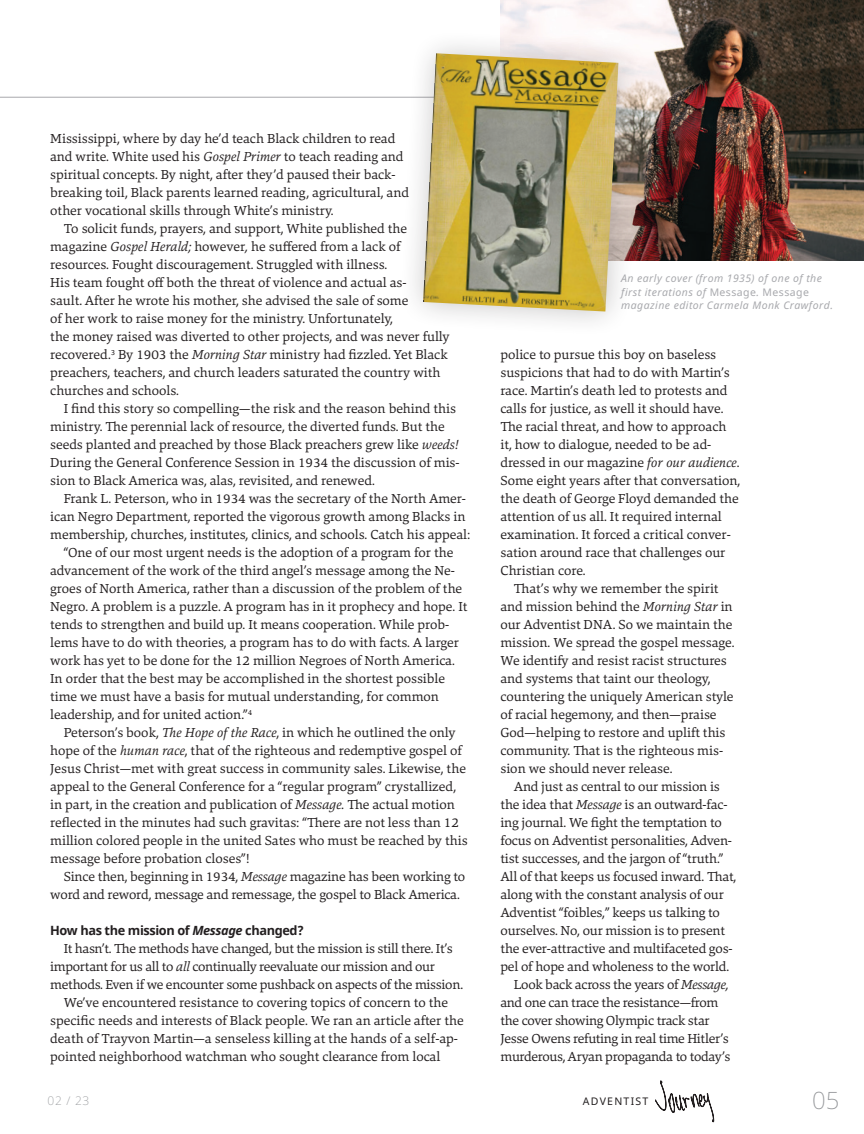
<style>
.page{position:relative;width:864px;height:1134px;background:#fff}
.page>*{position:absolute;margin:0;border:0;box-sizing:border-box;transform-origin:0 0}
.t1{font:200 23.85px "Noto Sans";color:#939598}
.Body_Copy{font:13.5px/18px "Danton";color:#231f20}
.Body_Copy-2{font:13.5px/18px "Danton";letter-spacing:-.02em;color:#231f20}
.interview_question{font:700 12.75px "Noto Sans";letter-spacing:-.03em;color:#231f20}
.t2{font:200 12px "Noto Sans";color:#939598}
.Photo_Credit{font:italic 10.5px/13.5px "Noto Sans";letter-spacing:.04em;color:#a8a9ad}
.t3{font:10.5px "Noto Sans";letter-spacing:.12em;color:#231f20}
.s1{font-style:italic}
.s2{font-style:normal}
</style>
<div class="page">
<svg style="left:655px;top:1080px;width:59px;height:43px"></svg>
<img style="left:500px;top:0;width:364px;height:260px">
<div style="left:399px;top:29px;width:246px;height:309px;background:#231f20;opacity:.25"></div>
<img style="left:423px;top:53px;width:195px;height:259px">
<p class="Body_Copy" style="left:50px;top:130px;width:360px">Mississippi, where by day he’d teach Black children to read and write. White used his <span class="s1">Gospel Primer</span> to teach reading and spiritual concepts. By night, after they’d paused their back&shy;breaking toil, Black parents learned reading, agricultural, and other vocational skills through White’s ministry.</p>
<p class="Body_Copy" style="left:50px;top:220px;width:401px;text-indent:14px">To solicit funds, prayers, and support, White published the magazine <span class="s1">Gospel Herald;</span> however<span class="s1">,</span> he suffered from a lack of resources. Fought discouragement. Struggled with illness.<br>His team fought off both the threat of violence and actual as-<br>sault. After he wrote his mother, she advised the sale of some<br>of her work to raise money for the ministry. Unfortunately,<br>the money raised was diverted to other projects, and was never fully recovered.<sup>3</sup> By 1903 the <span class="s1">Morning Star</span> ministry had fizzled. Yet Black preachers, teachers, and church leaders saturated the country with churches and schools.</p>
<p class="Body_Copy" style="left:50px;top:400px;width:411px;text-indent:14px">I find this story so compelling—the risk and the reason behind this ministry. The perennial lack of resource, the diverted funds. But the seeds planted and preached by those Black preachers grew like <span class="s1">weeds!<br></span>During the General Conference Session in 1934 the discussion of mis&shy;sion to Black America was, alas, revisited, and renewed.</p>
<p class="Body_Copy" style="left:50px;top:490px;width:421px;text-indent:14px">Frank L. Peterson, who in 1934 was the secretary of the North Amer&shy;ican Negro Department, reported the vigorous growth among Blacks in membership, churches, institutes, clinics, and schools. Catch his appeal:</p>
<p class="Body_Copy" style="left:50px;top:544px;width:419px;text-indent:14px">“One of our most urgent needs is the adoption of a program for the advancement of the work of the third angel’s message among the Ne&shy;groes of North America, rather than a discussion of the problem of the Negro. A problem is a puzzle. A program has in it prophecy and hope. It tends to strengthen and build up. It means cooperation. While prob&shy;lems have to do with theories, a program has to do with facts. A larger work has yet to be done for the 12 million Negroes of North America.<br>In order that the best may be accomplished in the shortest possible time we must have a basis for mutual understanding, for common leadership, and for united action.”<sup>4</sup></p>
<p class="Body_Copy" style="left:50px;top:724px;width:419px;text-indent:14px">Peterson’s book, <span class="s1">The Hope of the Race</span>, in which he outlined the only hope of the <span class="s1">human race</span>, that of the righteous and redemptive gospel of Jesus Christ—met with great success in community sales. Likewise, the appeal to the General Conference for a “regular program” crystallized, in part, in the creation and publication of <span class="s1">Message.</span> The actual motion reflected in the minutes had such gravitas: “There are not less than 12 million colored people in the united Sates who must be reached by this message before probation closes”!</p>
<p class="Body_Copy" style="left:50px;top:868px;width:417px;text-indent:14px">Since then, beginning in 1934, <span class="s1">Message</span> magazine has been working to word and reword, message and remessage, the gospel to Black America.</p>
<p class="interview_question" style="left:50px;top:922px;width:255px">How has the mission of <span class="s1">Message</span> changed?</p>
<p class="Body_Copy-2" style="left:50px;top:940px;width:414px;text-indent:14px">It hasn’t. The methods have changed, but the mission is still there. It’s important for us all to <span class="s1">all</span> continually reevaluate our mission and our methods. Even if we encounter some pushback on aspects of the mission.</p>
<p class="Body_Copy" style="left:50px;top:994px;width:415px;text-indent:14px">We’ve encountered resistance to covering topics of concern to the specific needs and interests of Black people. We ran an article after the death of Trayvon Martin—a senseless killing at the hands of a self-ap&shy;pointed neighborhood watchman who sought clearance from local</p>
<p class="Photo_Credit" style="left:621px;top:271px;width:213px">An early cover (from 1935) of one of the first iterations of <span class="s2">Message</span>. <span class="s2">Message </span>magazine editor Carmela Monk Crawford.</p>
<p class="Body_Copy" style="left:500px;top:346px;width:241px">police to pursue this boy on baseless suspicions that had to do with Martin’s race. Martin’s death led to protests and calls for justice, as well it should have.<br>The racial threat, and how to approach it, how to dialogue, needed to be ad&shy;dressed in our magazine <span class="s1">for our audience</span>.<br>Some eight years after that conversation, the death of George Floyd demanded the attention of us all. It required internal examination. It forced a critical conver&shy;sation around race that challenges our Christian core.</p>
<p class="Body_Copy" style="left:500px;top:580px;width:236px;text-indent:14px">That’s why we remember the spirit and mission behind the <span class="s1">Morning Star</span> in our Adventist DNA. So we maintain the mission. We spread the gospel message.<br>We identify and resist racist structures and systems that taint our theology, countering the uniquely American style of racial hegemony, and then—praise God—helping to restore and uplift this community. That is the righteous mis&shy;sion we should never release.</p>
<p class="Body_Copy" style="left:500px;top:778px;width:237px;text-indent:14px">And just as central to our mission is the idea that <span class="s1">Message</span> is an outward-fac&shy;ing journal. We fight the temptation to focus on Adventist personalities, Adven&shy;tist successes, and the jargon of “truth.” All of that keeps us focused inward. That, along with the constant analysis of our Adventist “foibles,” keeps us talking to ourselves. No, our mission is to present the ever-attractive and multifaceted gos&shy;pel of hope and wholeness to the world.</p>
<p class="Body_Copy-2" style="left:500px;top:976px;width:232px;text-indent:14px">Look back across the years of <span class="s1">Message, </span>and one can trace the resistance—from the cover showing Olympic track star Jesse Owens refuting in real time Hitler’s murderous, Aryan propaganda to today’s</p>
<p class="t2" style="left:48px;top:1092px;width:43px">02 / 23</p>
<p class="t3" style="left:583px;top:1094px;width:67px">ADVENTIST</p>
<h1 class="t1" style="left:812px;top:1084px;width:29px">05</h1>
</div>
